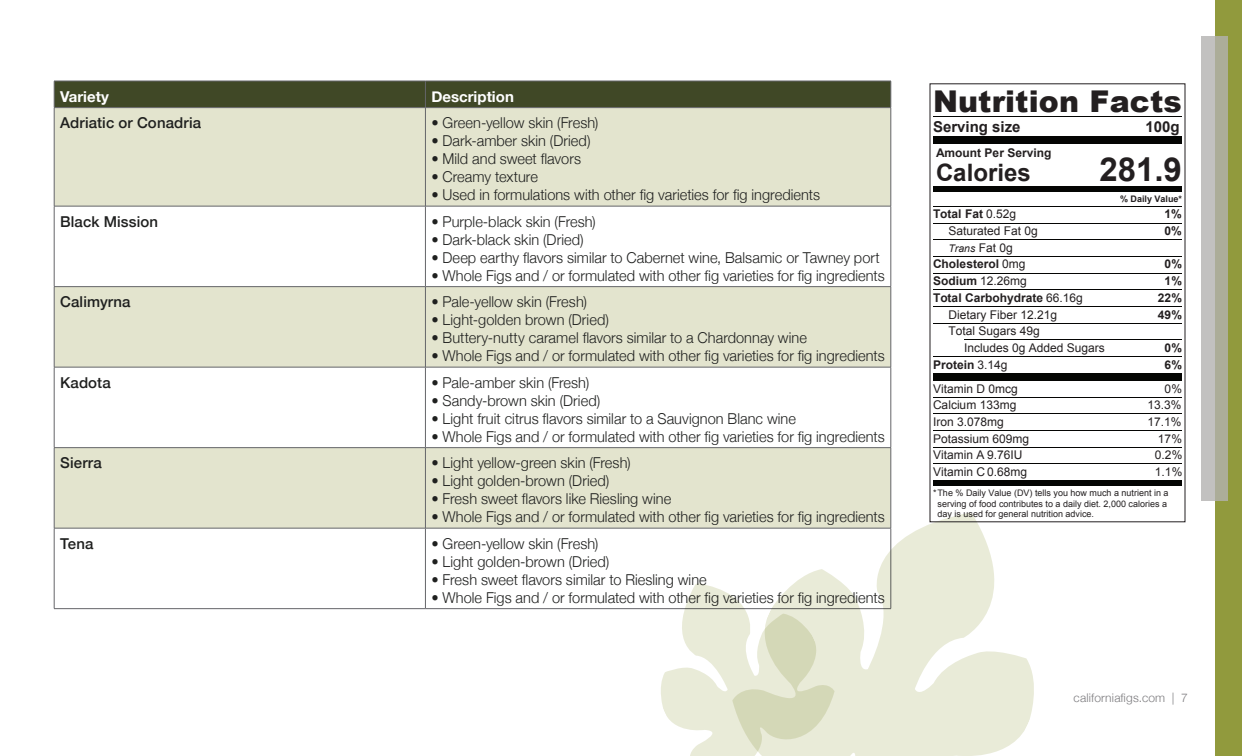
<style>
.page{position:relative;width:1242px;height:756px;background:#fff}
.page>*{position:absolute;margin:0;border:0;box-sizing:border-box;transform-origin:0 0}
.t1{font:700 33px "Arial";color:#231f20}
.t2{font:900 30px "Arial";letter-spacing:.005em;color:#231f20}
.t3{font:700 24px "Arial";color:#231f20}
.t4{font:300 15px "Helvetica Neue";letter-spacing:.005em;color:#1f201f}
.t5{font:500 15px "Helvetica Neue";letter-spacing:.01em;color:#1f201f}
.t6{font:700 15px "Helvetica Neue";color:#fff}
.t7{font:700 15px "Arial";color:#231f20}
.t8{font:12px/16.6px "Arial";color:#231f20}
.t9{font:700 12px "Arial";color:#231f20}
.t10{font:300 12px "Helvetica Neue";letter-spacing:.015em;color:#7c7b7e}
.t11{font:italic 10.5px "Arial";color:#231f20}
.t12{font:9px/10.5px "Arial";color:#231f20}
.t13{font:700 9px "Arial";color:#231f20}
.s1{font-weight:400}
.s2{font-style:normal;font-size:12px}
.s3{font-weight:700}
</style>
<div class="page">
<svg style="left:55px;top:108px;width:836px;height:420px;fill:#e3e4ce"></svg>
<div style="left:54px;top:81px;width:838px;height:27px;background:#404826"></div>
<hr style="left:54px;top:107px;width:371px;height:1px;background:#646569">
<hr style="left:54px;top:108px;width:1px;height:98px;background:#646569">
<hr style="left:425px;top:107px;width:466px;height:1px;background:#646569">
<hr style="left:425px;top:108px;width:1px;height:98px;background:#646569">
<hr style="left:891px;top:108px;width:1px;height:98px;background:#646569">
<hr style="left:54px;top:206px;width:371px;height:1px;background:#646569">
<hr style="left:54px;top:206px;width:1px;height:80px;background:#646569">
<hr style="left:425px;top:206px;width:466px;height:1px;background:#646569">
<hr style="left:425px;top:206px;width:1px;height:80px;background:#646569">
<hr style="left:891px;top:206px;width:1px;height:80px;background:#646569">
<hr style="left:54px;top:286px;width:371px;height:1px;background:#646569">
<hr style="left:54px;top:287px;width:1px;height:80px;background:#646569">
<hr style="left:425px;top:286px;width:466px;height:1px;background:#646569">
<hr style="left:425px;top:287px;width:1px;height:80px;background:#646569">
<hr style="left:891px;top:287px;width:1px;height:80px;background:#646569">
<hr style="left:54px;top:367px;width:371px;height:1px;background:#646569">
<hr style="left:54px;top:367px;width:1px;height:80px;background:#646569">
<hr style="left:425px;top:367px;width:466px;height:1px;background:#646569">
<hr style="left:425px;top:367px;width:1px;height:80px;background:#646569">
<hr style="left:891px;top:367px;width:1px;height:80px;background:#646569">
<hr style="left:54px;top:447px;width:371px;height:1px;background:#646569">
<hr style="left:54px;top:448px;width:1px;height:80px;background:#646569">
<hr style="left:425px;top:447px;width:466px;height:1px;background:#646569">
<hr style="left:425px;top:448px;width:1px;height:80px;background:#646569">
<hr style="left:891px;top:448px;width:1px;height:80px;background:#646569">
<hr style="left:54px;top:528px;width:371px;height:1px;background:#646569">
<hr style="left:54px;top:528px;width:1px;height:80px;background:#646569">
<hr style="left:425px;top:528px;width:466px;height:1px;background:#646569">
<hr style="left:425px;top:528px;width:1px;height:80px;background:#646569">
<hr style="left:54px;top:608px;width:371px;height:1px;background:#646569">
<hr style="left:425px;top:608px;width:466px;height:1px;background:#646569">
<svg style="left:732px;top:513px;width:309px;height:243px;fill:#e9ebd8"></svg>
<svg style="left:657px;top:583px;width:178px;height:173px"></svg>
<hr style="left:933px;top:117px;width:249px;height:1px;background:#040503">
<div style="left:933px;top:136px;width:249px;height:8px;background:#040503"></div>
<div style="left:933px;top:186px;width:249px;height:5px;background:#040503"></div>
<hr style="left:933px;top:206px;width:249px;height:1px;background:#040503">
<hr style="left:933px;top:223px;width:249px;height:1px;background:#040503">
<hr style="left:933px;top:240px;width:249px;height:1px;background:#040503">
<hr style="left:933px;top:256px;width:249px;height:1px;background:#040503">
<hr style="left:933px;top:273px;width:249px;height:1px;background:#040503">
<hr style="left:933px;top:290px;width:249px;height:1px;background:#040503">
<hr style="left:933px;top:306px;width:249px;height:1px;background:#040503">
<hr style="left:933px;top:323px;width:249px;height:1px;background:#040503">
<hr style="left:964px;top:340px;width:218px;height:1px;background:#040503">
<hr style="left:933px;top:356px;width:249px;height:1px;background:#040503">
<div style="left:933px;top:373px;width:249px;height:8px;background:#040503"></div>
<hr style="left:933px;top:397px;width:249px;height:1px;background:#040503">
<hr style="left:933px;top:414px;width:249px;height:1px;background:#040503">
<hr style="left:933px;top:430px;width:249px;height:1px;background:#040503">
<hr style="left:933px;top:447px;width:249px;height:1px;background:#040503">
<div style="left:933px;top:481px;width:249px;height:5px;background:#040503"></div>
<hr style="left:933px;top:464px;width:249px;height:1px;background:#040503">
<div style="left:1215px;top:0;width:27px;height:756px;background:#919a3d"></div>
<svg style="left:1202px;top:37px;width:26px;height:464px;background:#b7b7ac"></svg>
<p class="t6" style="left:60px;top:85px;width:50px">Variety</p>
<p class="t6" style="left:431px;top:85px;width:84px">Description</p>
<p class="t5" style="left:60px;top:111px;width:142px">Adriatic or Conadria</p>
<p class="t4" style="left:431px;top:111px;width:169px">• Green-yellow skin (Fresh)</p>
<p class="t4" style="left:431px;top:129px;width:161px">• Dark-amber skin (Dried)</p>
<p class="t4" style="left:431px;top:147px;width:151px">• Mild and sweet flavors</p>
<p class="t4" style="left:431px;top:165px;width:108px">• Creamy texture</p>
<p class="t4" style="left:431px;top:183px;width:390px">• Used in formulations with other fig varieties for fig ingredients</p>
<p class="t5" style="left:60px;top:209px;width:100px">Black Mission</p>
<p class="t4" style="left:431px;top:209px;width:166px">• Purple-black skin (Fresh)</p>
<p class="t4" style="left:431px;top:227px;width:154px">• Dark-black skin (Dried)</p>
<p class="t4" style="left:431px;top:245px;width:450px">• Deep earthy flavors similar to Cabernet wine, Balsamic or Tawney port</p>
<p class="t4" style="left:431px;top:263px;width:455px">• Whole Figs and / or formulated with other fig varieties for fig ingredients</p>
<p class="t5" style="left:60px;top:290px;width:72px">Calimyrna</p>
<p class="t4" style="left:431px;top:290px;width:157px">• Pale-yellow skin (Fresh)</p>
<p class="t4" style="left:431px;top:308px;width:179px">• Light-golden brown (Dried)</p>
<p class="t4" style="left:431px;top:326px;width:377px">• Buttery-nutty caramel flavors similar to a Chardonnay wine</p>
<p class="t4" style="left:431px;top:344px;width:455px">• Whole Figs and / or formulated with other fig varieties for fig ingredients</p>
<p class="t5" style="left:60px;top:370px;width:52px">Kadota</p>
<p class="t4" style="left:431px;top:370px;width:159px">• Pale-amber skin (Fresh)</p>
<p class="t4" style="left:431px;top:388px;width:170px">• Sandy-brown skin (Dried)</p>
<p class="t4" style="left:431px;top:406px;width:366px">• Light fruit citrus flavors similar to a Sauvignon Blanc wine</p>
<p class="t4" style="left:431px;top:424px;width:455px">• Whole Figs and / or formulated with other fig varieties for fig ingredients</p>
<p class="t5" style="left:60px;top:451px;width:43px">Sierra</p>
<p class="t4" style="left:431px;top:451px;width:201px">• Light yellow-green skin (Fresh)</p>
<p class="t4" style="left:431px;top:469px;width:179px">• Light golden-brown (Dried)</p>
<p class="t4" style="left:431px;top:487px;width:241px">• Fresh sweet flavors like Riesling wine</p>
<p class="t4" style="left:431px;top:505px;width:455px">• Whole Figs and / or formulated with other fig varieties for fig ingredients</p>
<p class="t5" style="left:60px;top:531px;width:35px">Tena</p>
<p class="t4" style="left:431px;top:531px;width:169px">• Green-yellow skin (Fresh)</p>
<p class="t4" style="left:431px;top:549px;width:179px">• Light golden-brown (Dried)</p>
<p class="t4" style="left:431px;top:567px;width:277px">• Fresh sweet flavors similar to Riesling wine</p>
<p class="t4" style="left:431px;top:585px;width:455px">• Whole Figs and / or formulated with other fig varieties for fig ingredients</p>
<h2 class="t2" style="left:933px;top:80px;width:250px">Nutrition Facts</h2>
<p class="t7" style="left:933px;top:117px;width:89px">Serving size</p>
<p class="t7" style="left:1145px;top:117px;width:36px">100g</p>
<p class="t9" style="left:936px;top:145px;width:117px">Amount Per Serving</p>
<h3 class="t3" style="left:936px;top:157px;width:96px">Calories</h3>
<h1 class="t1" style="left:1099px;top:148px;width:84px">281.9</h1>
<p class="t13" style="left:1120px;top:193px;width:64px">% Daily Value*</p>
<p class="t9" style="left:933px;top:206px;width:85px">Total Fat <span class="s1">0.52g</span></p>
<p class="t9" style="left:1165px;top:206px;width:19px">1%</p>
<p class="t8" style="left:949px;top:223px;width:91px">Saturated Fat 0g</p>
<p class="t9" style="left:1165px;top:223px;width:19px">0%</p>
<p class="t11" style="left:949px;top:241px;width:66px">Trans <span class="s2">Fat 0g</span></p>
<p class="t9" style="left:933px;top:256px;width:94px">Cholesterol <span class="s1">0mg</span></p>
<p class="t9" style="left:1165px;top:256px;width:19px">0%</p>
<p class="t8" style="left:933px;top:273px;width:95px"><span class="s3">Sodium</span> 12.26mg</p>
<p class="t9" style="left:1165px;top:273px;width:19px">1%</p>
<p class="t9" style="left:933px;top:290px;width:151px">Total Carbohydrate <span class="s1">66.16g</span></p>
<p class="t9" style="left:1158px;top:290px;width:26px">22%</p>
<p class="t8" style="left:949px;top:306px;width:110px">Dietary Fiber 12.21g</p>
<p class="t9" style="left:1158px;top:306px;width:26px">49%</p>
<p class="t8" style="left:964px;top:323px;width:142px;text-indent:-16px">Total Sugars 49g<br>Includes 0g Added Sugars</p>
<p class="t9" style="left:1165px;top:340px;width:19px">0%</p>
<p class="t9" style="left:933px;top:356px;width:76px">Protein <span class="s1">3.14g</span></p>
<p class="t9" style="left:1165px;top:356px;width:19px">6%</p>
<p class="t8" style="left:933px;top:380px;width:86px">Vitamin D 0mcg</p>
<p class="t8" style="left:1165px;top:380px;width:19px">0%</p>
<p class="t8" style="left:933px;top:397px;width:85px">Calcium 133mg</p>
<p class="t8" style="left:1147px;top:397px;width:36px">13.3%</p>
<p class="t8" style="left:933px;top:414px;width:72px">Iron 3.078mg</p>
<p class="t8" style="left:1147px;top:414px;width:36px">17.1%</p>
<p class="t8" style="left:933px;top:430px;width:98px">Potassium 609mg</p>
<p class="t8" style="left:1158px;top:430px;width:26px">17%</p>
<p class="t8" style="left:933px;top:447px;width:91px">Vitamin A 9.76IU</p>
<p class="t8" style="left:1155px;top:447px;width:29px">0.2%</p>
<p class="t8" style="left:933px;top:464px;width:96px">Vitamin C 0.68mg</p>
<p class="t8" style="left:1155px;top:464px;width:29px">1.1%</p>
<p class="t12" style="left:938px;top:488px;width:233px;text-indent:-4px">*The % Daily Value (DV) tells you how much a nutrient in a serving of food contributes to a daily diet. 2,000 calories a day is used for general nutrition advice.</p>
<p class="t10" style="left:1074px;top:688px;width:116px">californiafigs.com | 7</p>
</div>
